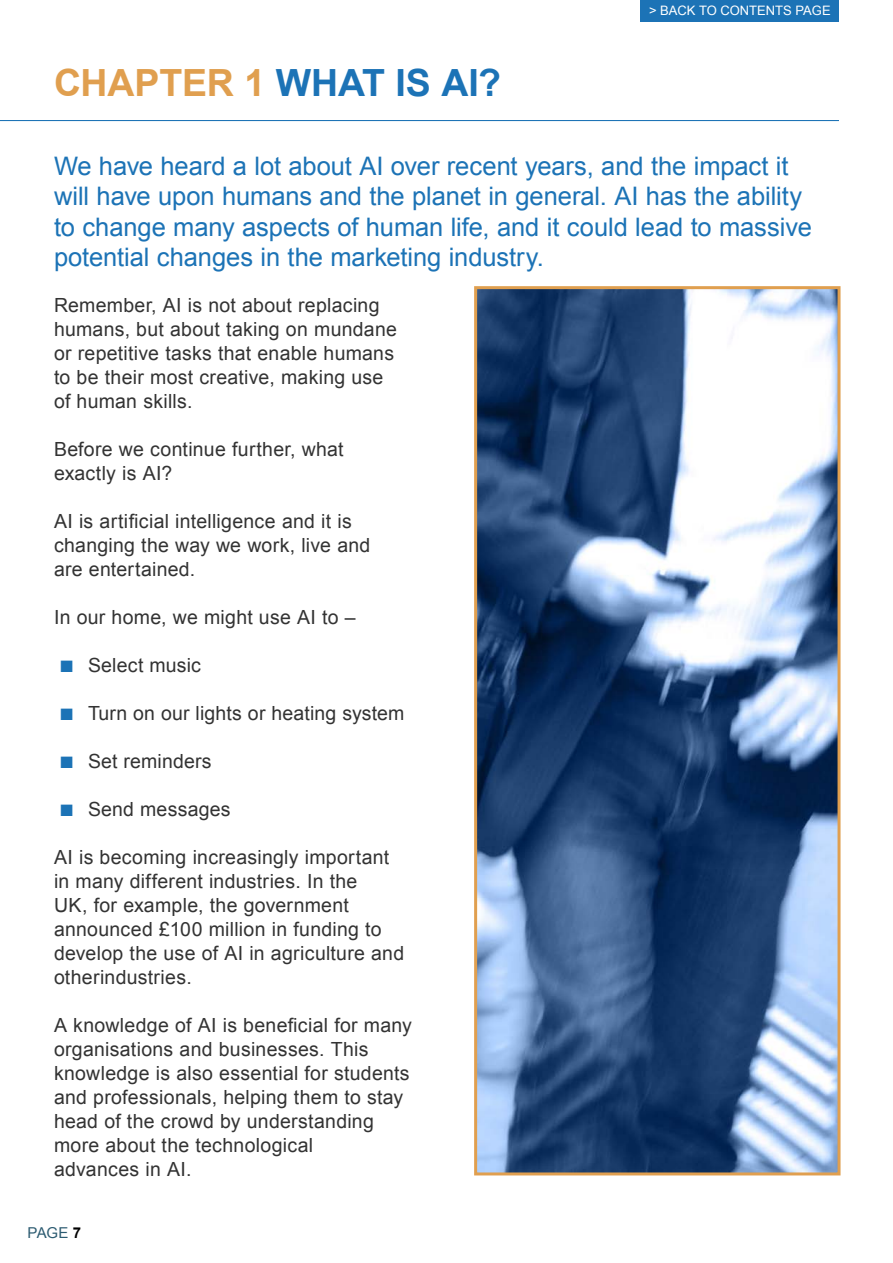
<style>
.page{position:relative;width:893px;height:1263px;background:#fff}
.page>*{position:absolute;margin:0;border:0;box-sizing:border-box;transform-origin:0 0}
.t1{font:700 37.5px "Arial";color:#1c73b6}
.t2{font:25.5px/30.6px "Arial";letter-spacing:-.005em;color:#1c73b6}
.t3{font:19.5px/24px "Arial";letter-spacing:.015em;color:#333}
.t4{font:15px "Arial";color:#2c5b71}
.t5{font:13.05px "Arial";color:#fff}
.s1{color:#e09f4f}
.s2{color:#1c73b6}
.s3{font-weight:700;color:#000}
</style>
<div class="page">
<div style="left:641px;top:0;width:198px;height:21px;background:#1c73b6"></div>
<hr style="left:0;top:120px;width:839px;height:1px;background:#1c73b6">
<img style="left:478px;top:290px;width:358px;height:881px">
<div style="left:474px;top:286px;width:366px;height:889px;border:3px solid #e09f4f"></div>
<h1 class="t1" style="left:54px;top:58px;width:449px"><span class="s1">CHAPTER 1</span> WHAT IS AI?</h1>
<p class="t5" style="left:649px;top:2px;width:183px">&gt; BACK TO CONTENTS PAGE</p>
<p class="t2" style="left:54px;top:151px;width:759px">We have heard a lot about AI over recent years, and the impact it will have upon humans and the planet in general. AI has the ability to change many aspects of human life, and it could lead to massive potential changes in the marketing industry.</p>
<p class="t3" style="left:54px;top:293px;width:344px">Remember, AI is not about replacing humans, but about taking on mundane or repetitive tasks that enable humans to be their most creative, making use of human skills.</p>
<p class="t3" style="left:54px;top:437px;width:291px">Before we continue further, what exactly is AI?</p>
<p class="t3" style="left:54px;top:509px;width:318px">AI is artificial intelligence and it is changing the way we work, live and are entertained.</p>
<p class="t3" style="left:54px;top:605px;width:303px">In our home, we might use AI to –</p>
<p class="t3" style="left:60px;top:653px;width:142px"><span class="s2">■</span> Select music</p>
<p class="t3" style="left:60px;top:701px;width:346px"><span class="s2">■</span> Turn on our lights or heating system</p>
<p class="t3" style="left:60px;top:749px;width:153px"><span class="s2">■</span> Set reminders</p>
<p class="t3" style="left:60px;top:797px;width:172px"><span class="s2">■</span> Send messages</p>
<p class="t3" style="left:54px;top:845px;width:352px">AI is becoming increasingly important in many different industries. In the<br>UK, for example, the government announced £100 million in funding to develop the use of AI in agriculture and otherindustries.</p>
<p class="t3" style="left:54px;top:1013px;width:359px">A knowledge of AI is beneficial for many organisations and businesses. This knowledge is also essential for students and professionals, helping them to stay head of the crowd by understanding more about the technological<br>advances in AI.</p>
<p class="t4" style="left:28px;top:1223px;width:55px">PAGE <span class="s3">7</span></p>
</div>
